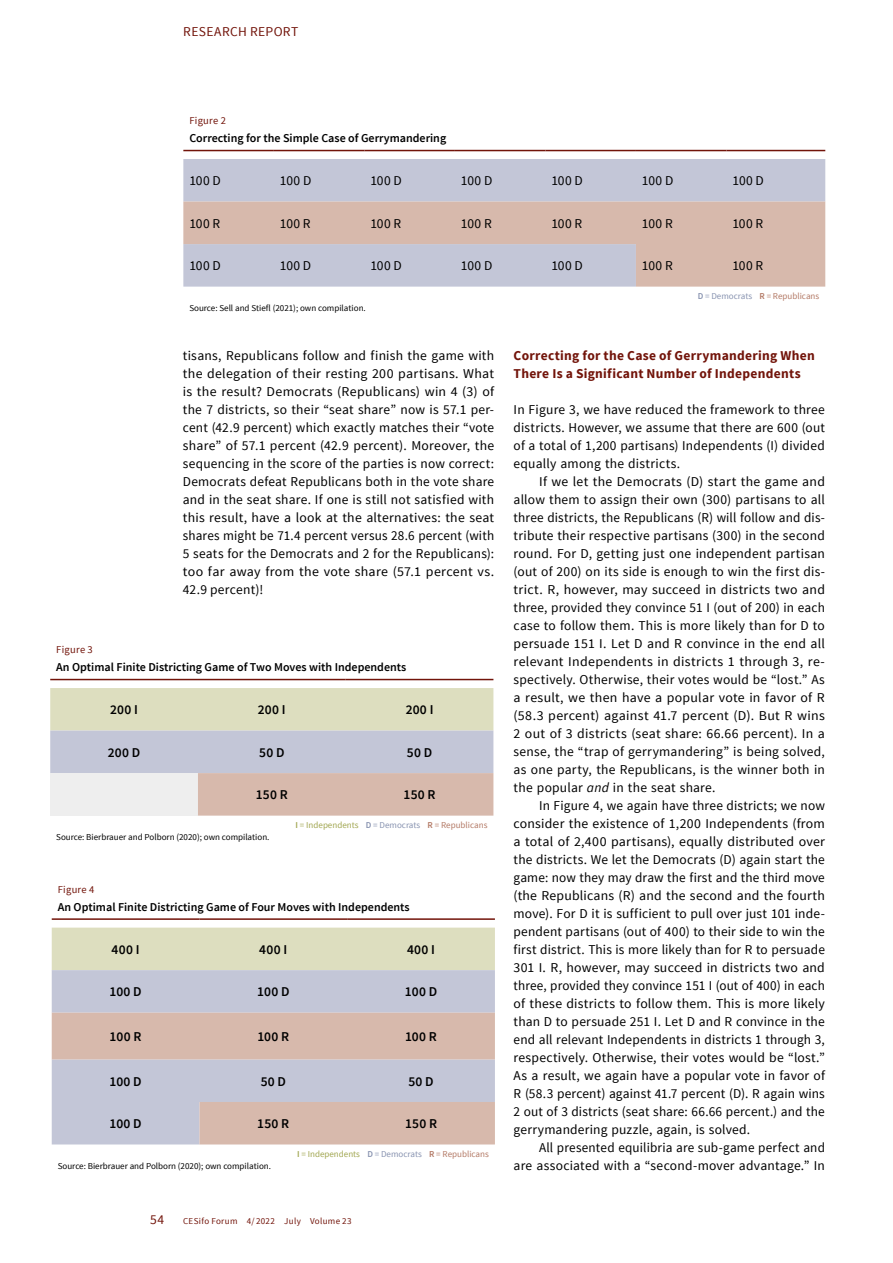
<style>
.page{position:relative;width:893px;height:1263px;background:#fff}
.page>*{position:absolute;margin:0;border:0;box-sizing:border-box;transform-origin:0 0}
.t1{font:13.5px/18px "Source Sans Pro";letter-spacing:.015em;color:#000;text-align:justify}
.t2{font:600 13.5px "Source Sans Pro";letter-spacing:.02em;color:#000}
.t3{font:700 13.5px/18px "Source Sans Pro";letter-spacing:.02em;color:#72140a}
.t4{font:13.5px "Source Sans Pro";letter-spacing:.025em;color:#72140a}
.t5{font:600 12px "Source Sans Pro";color:#000}
.t6{font:10.5px "Source Sans Pro";letter-spacing:.025em;color:#72140a}
.t7{font:9px "Source Sans Pro";color:#000}
.t8{font:9px "Source Sans Pro";color:#a1a650}
.t9{font:9px "Source Sans Pro";letter-spacing:.035em;color:#72140a}
.t10{font:9px "Source Sans Pro";color:#b37965}
.s1{font-weight:600;color:#8893b0}
.s2{color:#8893b0}
.s3{font-weight:600}
.s4{font-style:italic}
.s5{font-weight:600;color:#b37965}
.s6{color:#b37965}
</style>
<div class="page">
<div style="left:183px;top:159px;width:642px;height:43px;background:#c3c6d7"></div>
<svg style="left:183px;top:202px;width:642px;height:85px;background:#d0bdbb"></svg>
<hr style="left:183px;top:150px;width:91px;height:1px;background:#72140a">
<hr style="left:274px;top:150px;width:90px;height:1px;background:#72140a">
<hr style="left:364px;top:150px;width:91px;height:1px;background:#72140a">
<hr style="left:455px;top:150px;width:90px;height:1px;background:#72140a">
<hr style="left:545px;top:150px;width:91px;height:1px;background:#72140a">
<hr style="left:636px;top:150px;width:90px;height:1px;background:#72140a">
<hr style="left:726px;top:150px;width:99px;height:1px;background:#72140a">
<svg style="left:50px;top:688px;width:443px;height:128px;background:#d5cfc8"></svg>
<hr style="left:50px;top:679px;width:148px;height:1px;background:#72140a">
<hr style="left:198px;top:679px;width:148px;height:1px;background:#72140a">
<hr style="left:346px;top:679px;width:147px;height:1px;background:#72140a">
<div style="left:52px;top:928px;width:443px;height:42px;background:#dddebf"></div>
<div style="left:52px;top:970px;width:443px;height:43px;background:#c3c6d7"></div>
<svg style="left:52px;top:1013px;width:443px;height:131px;background:#cebebe"></svg>
<hr style="left:52px;top:918px;width:147px;height:2px;background:#72140a">
<hr style="left:199px;top:918px;width:148px;height:2px;background:#72140a">
<hr style="left:347px;top:918px;width:148px;height:2px;background:#72140a">
<p class="t4" style="left:183px;top:23px;width:117px">RESEARCH REPORT</p>
<p class="t6" style="left:189px;top:114px;width:38px">Figure 2</p>
<p class="t5" style="left:189px;top:131px;width:258px">Correcting for the Simple Case of Gerrymandering</p>
<p class="t1" style="left:189px;top:172px;width:33px">100 D</p>
<p class="t1" style="left:280px;top:172px;width:33px">100 D</p>
<p class="t1" style="left:370px;top:172px;width:33px">100 D</p>
<p class="t1" style="left:461px;top:172px;width:33px">100 D</p>
<p class="t1" style="left:551px;top:172px;width:33px">100 D</p>
<p class="t1" style="left:642px;top:172px;width:33px">100 D</p>
<p class="t1" style="left:732px;top:172px;width:33px">100 D</p>
<p class="t1" style="left:189px;top:215px;width:32px">100 R</p>
<p class="t1" style="left:280px;top:215px;width:32px">100 R</p>
<p class="t1" style="left:370px;top:215px;width:32px">100 R</p>
<p class="t1" style="left:461px;top:215px;width:32px">100 R</p>
<p class="t1" style="left:551px;top:215px;width:32px">100 R</p>
<p class="t1" style="left:642px;top:215px;width:32px">100 R</p>
<p class="t1" style="left:732px;top:215px;width:32px">100 R</p>
<p class="t1" style="left:189px;top:257px;width:33px">100 D</p>
<p class="t1" style="left:280px;top:257px;width:33px">100 D</p>
<p class="t1" style="left:370px;top:257px;width:33px">100 D</p>
<p class="t1" style="left:461px;top:257px;width:33px">100 D</p>
<p class="t1" style="left:551px;top:257px;width:33px">100 D</p>
<p class="t1" style="left:642px;top:257px;width:32px">100 R</p>
<p class="t1" style="left:732px;top:257px;width:32px">100 R</p>
<p class="t10" style="left:698px;top:291px;width:123px"><span class="s1">D</span> <span class="s2">= Democrats</span> <span class="s3">R</span> = Republicans</p>
<p class="t7" style="left:189px;top:303px;width:178px">Source: Sell and Stiefl (2021); own compilation.</p>
<p class="t1" style="left:183px;top:347px;width:313px">tisans, Republicans follow and finish the game with the delegation of their resting 200 partisans. What is the result? Democrats (Republicans) win 4 (3) of the 7 districts, so their “seat share” now is 57.1 per&shy;cent (42.9 percent) which exactly matches their “vote share” of 57.1 percent (42.9 percent). Moreover, the sequencing in the score of the parties is now correct:<br>Democrats defeat Republicans both in the vote share and in the seat share. If one is still not satisfied with this result, have a look at the alternatives: the seat shares might be 71.4 percent versus 28.6 percent (with 5 seats for the Democrats and 2 for the Republicans): too far away from the vote share (57.1 percent vs.<br>42.9 percent)!</p>
<p class="t3" style="left:514px;top:347px;width:303px">Correcting for the Case of Gerrymandering When<br>There Is a Significant Number of Independents</p>
<p class="t1" style="left:514px;top:401px;width:313px">In Figure 3, we have reduced the framework to three districts. However, we assume that there are 600 (out of a total of 1,200 partisans) Independents (I) divided equally among the districts.</p>
<p class="t1" style="left:514px;top:473px;width:313px;text-indent:26px">If we let the Democrats (D) start the game and allow them to assign their own (300) partisans to all three districts, the Republicans (R) will follow and dis&shy;tribute their respective partisans (300) in the second round. For D, getting just one independent partisan (out of 200) on its side is enough to win the first dis&shy;trict. R, however, may succeed in districts two and three, provided they convince 51 I (out of 200) in each case to follow them. This is more likely than for D to persuade 151 I. Let D and R convince in the end all relevant Independents in districts 1 through 3, re&shy;spectively. Otherwise, their votes would be “lost.” As a result, we then have a popular vote in favor of R (58.3 percent) against 41.7 percent (D). But R wins 2 out of 3 districts (seat share: 66.66 percent). In a sense, the “trap of gerrymandering” is being solved, as one party, the Republicans, is the winner both in the popular <span class="s4">and</span> in the seat share.</p>
<p class="t1" style="left:514px;top:797px;width:313px;text-indent:26px">In Figure 4, we again have three districts; we now consider the existence of 1,200 Independents (from a total of 2,400 partisans), equally distributed over the districts. We let the Democrats (D) again start the game: now they may draw the first and the third move (the Republicans (R) and the second and the fourth move). For D it is sufficient to pull over just 101 inde&shy;pendent partisans (out of 400) to their side to win the first district. This is more likely than for R to persuade 301 I. R, however, may succeed in districts two and three, provided they convince 151 I (out of 400) in each of these districts to follow them. This is more likely than D to persuade 251 I. Let D and R convince in the end all relevant Independents in districts 1 through 3, respectively. Otherwise, their votes would be “lost.” As a result, we again have a popular vote in favor of R (58.3 percent) against 41.7 percent (D). R again wins 2 out of 3 districts (seat share: 66.66 percent.) and the gerrymandering puzzle, again, is solved.</p>
<p class="t1" style="left:514px;top:1139px;width:313px;text-align:right">All presented equilibria are sub-game perfect and<br>are associated with a “second-mover advantage.” In</p>
<p class="t6" style="left:56px;top:643px;width:38px">Figure 3</p>
<p class="t5" style="left:56px;top:659px;width:352px">An Optimal Finite Districting Game of Two Moves with Independents</p>
<p class="t2" style="left:110px;top:701px;width:29px">200 I</p>
<p class="t2" style="left:258px;top:701px;width:29px">200 I</p>
<p class="t2" style="left:406px;top:701px;width:29px">200 I</p>
<p class="t2" style="left:108px;top:744px;width:34px">200 D</p>
<p class="t2" style="left:259px;top:744px;width:27px">50 D</p>
<p class="t2" style="left:407px;top:744px;width:27px">50 D</p>
<p class="t2" style="left:256px;top:786px;width:34px">150 R</p>
<p class="t2" style="left:403px;top:786px;width:34px">150 R</p>
<p class="t8" style="left:296px;top:820px;width:193px"><span class="s3">I</span> = Independents <span class="s1">D</span> <span class="s2">= Democrats</span> <span class="s5">R</span> <span class="s6">= Republicans</span></p>
<p class="t7" style="left:56px;top:832px;width:215px">Source: Bierbrauer and Polborn (2020); own compilation.</p>
<p class="t6" style="left:58px;top:883px;width:38px">Figure 4</p>
<p class="t5" style="left:58px;top:899px;width:354px">An Optimal Finite Districting Game of Four Moves with Independents</p>
<p class="t2" style="left:112px;top:941px;width:30px">400 I</p>
<p class="t2" style="left:259px;top:941px;width:30px">400 I</p>
<p class="t2" style="left:407px;top:941px;width:30px">400 I</p>
<p class="t2" style="left:109px;top:983px;width:34px">100 D</p>
<p class="t2" style="left:257px;top:983px;width:34px">100 D</p>
<p class="t2" style="left:405px;top:983px;width:34px">100 D</p>
<p class="t2" style="left:110px;top:1028px;width:33px">100 R</p>
<p class="t2" style="left:257px;top:1028px;width:33px">100 R</p>
<p class="t2" style="left:405px;top:1028px;width:33px">100 R</p>
<p class="t2" style="left:109px;top:1073px;width:34px">100 D</p>
<p class="t2" style="left:261px;top:1073px;width:27px">50 D</p>
<p class="t2" style="left:408px;top:1073px;width:27px">50 D</p>
<p class="t2" style="left:109px;top:1115px;width:34px">100 D</p>
<p class="t2" style="left:257px;top:1115px;width:34px">150 R</p>
<p class="t2" style="left:405px;top:1115px;width:34px">150 R</p>
<p class="t8" style="left:297px;top:1149px;width:193px"><span class="s3">I</span> = Independents <span class="s1">D</span> <span class="s2">= Democrats</span> <span class="s5">R</span> <span class="s6">= Republicans</span></p>
<p class="t7" style="left:58px;top:1161px;width:215px">Source: Bierbrauer and Polborn (2020); own compilation.</p>
<p class="t4" style="left:150px;top:1211px;width:16px">54</p>
<p class="t9" style="left:183px;top:1215px;width:170px">CESifo Forum 4/ 2022 July Volume 23</p>
</div>
